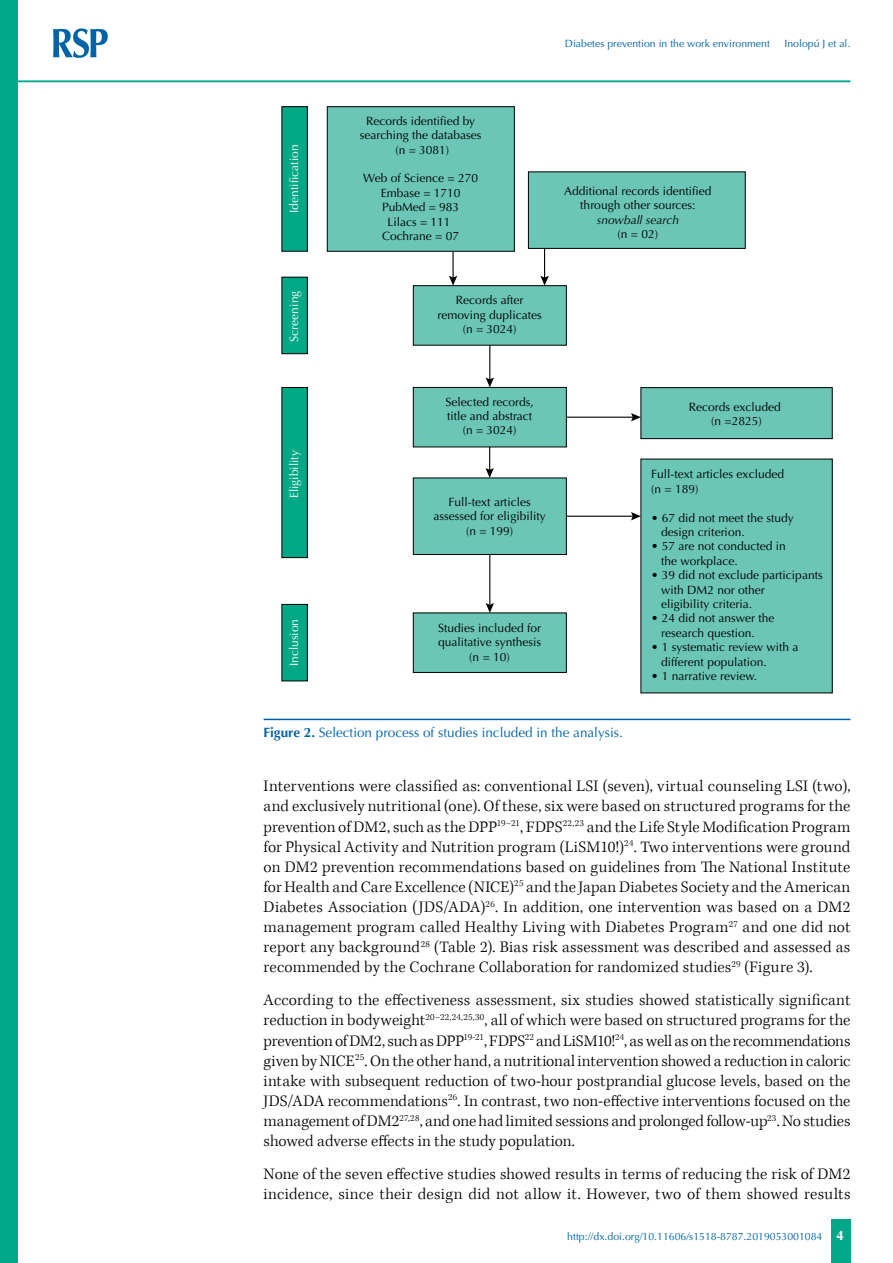
<style>
.page{position:relative;width:893px;height:1263px;background:#fff}
.page>*{position:absolute;margin:0;border:0;box-sizing:border-box;transform-origin:0 0}
.t1{font:300 16.5px/20.1px "Kepler Std";letter-spacing:.01em;color:#000;text-align:justify}
.t2{font:13.5px "Optima LT Std";color:#0063a7}
.t3{font:700 13.5px "Optima LT Std";color:#fff}
.t4{font:12px/14.4px "Optima";color:#000;text-align:center}
.t5{font:12px "Optima";color:#fff}
.t6{font:italic 12px "Optima";color:#000}
.t7{font:10.5px "Optima LT Std";color:#0063a7}
.s1{font-weight:700}
</style>
<div class="page">
<div style="left:831px;top:1220px;width:20px;height:43px;background:#00a788"></div>
<div style="left:0;top:0;width:18px;height:1263px;background:#00a788"></div>
<svg style="left:53px;top:28px;width:55px;height:30px"></svg>
<hr style="left:18px;top:80px;width:832px;height:2px;background:#00a788">
<hr style="left:264px;top:719px;width:586px;height:1px;background:#0063a7">
<hr style="left:544px;top:248px;width:1px;height:31px;background:#000">
<svg style="left:540px;top:276px;width:9px;height:9px"></svg>
<hr style="left:452px;top:251px;width:2px;height:28px;background:#000">
<svg style="left:449px;top:276px;width:8px;height:9px"></svg>
<hr style="left:489px;top:345px;width:1px;height:36px;background:#000">
<svg style="left:486px;top:378px;width:8px;height:9px"></svg>
<svg style="left:485px;top:447px;width:9px;height:31px"></svg>
<hr style="left:489px;top:554px;width:1px;height:52px;background:#000">
<svg style="left:486px;top:603px;width:8px;height:9px"></svg>
<hr style="left:566px;top:516px;width:68px;height:1px;background:#000">
<svg style="left:631px;top:512px;width:9px;height:8px"></svg>
<hr style="left:566px;top:417px;width:68px;height:1px;background:#000">
<svg style="left:631px;top:413px;width:9px;height:8px"></svg>
<div style="left:327px;top:106px;width:188px;height:146px;background:#6bc6b6;border:1px solid #000"></div>
<div style="left:413px;top:285px;width:154px;height:61px;background:#6bc6b6;border:1px solid #000"></div>
<div style="left:413px;top:387px;width:154px;height:60px;background:#6bc6b6;border:1px solid #000"></div>
<div style="left:413px;top:612px;width:154px;height:61px;background:#6bc6b6;border:1px solid #000"></div>
<div style="left:413px;top:478px;width:154px;height:77px;background:#6bc6b6;border:1px solid #000"></div>
<div style="left:528px;top:171px;width:218px;height:78px;background:#6bc6b6;border:1px solid #000"></div>
<div style="left:640px;top:387px;width:193px;height:52px;background:#6bc6b6;border:1px solid #000"></div>
<div style="left:641px;top:459px;width:191px;height:234px;background:#6bc6b6"></div>
<div style="left:282px;top:107px;width:25px;height:144px;background:#00a886"></div>
<div style="left:281px;top:106px;width:27px;height:146px;border:1px solid #000"></div>
<div style="left:282px;top:277px;width:25px;height:77px;background:#00a886"></div>
<div style="left:281px;top:277px;width:27px;height:77px;border:1px solid #000"></div>
<div style="left:282px;top:387px;width:25px;height:171px;background:#00a886"></div>
<div style="left:281px;top:387px;width:27px;height:171px;border:1px solid #000"></div>
<div style="left:282px;top:604px;width:25px;height:77px;background:#00a886"></div>
<div style="left:281px;top:604px;width:27px;height:77px;border:1px solid #000"></div>
<p class="t5" style="left:287px;top:213px;width:70px;rotate:-90deg">Identification</p>
<p class="t5" style="left:287px;top:341px;width:52px;rotate:-90deg">Screening</p>
<p class="t5" style="left:287px;top:498px;width:50px;rotate:-90deg">Eligibility</p>
<p class="t5" style="left:287px;top:666px;width:49px;rotate:-90deg">Inclusion</p>
<p class="t7" style="left:565px;top:37px;width:207px">Diabetes prevention in the work environment</p>
<p class="t7" style="left:784px;top:37px;width:67px">Inolopú J et al.</p>
<p class="t4" style="left:360px;top:114px;width:123px">Records identified by searching the databases (n = 3081)</p>
<p class="t4" style="left:363px;top:171px;width:116px">Web of Science = 270<br>Embase = 1710<br>PubMed = 983<br>Lilacs = 111<br>Cochrane = 07</p>
<p class="t4" style="left:437px;top:293px;width:106px">Records after removing duplicates (n = 3024)</p>
<p class="t4" style="left:564px;top:184px;width:149px">Additional records identified through other sources:</p>
<p class="t6" style="left:597px;top:212px;width:84px">snowball search</p>
<p class="t4" style="left:618px;top:227px;width:42px">(n = 02)</p>
<p class="t4" style="left:446px;top:394px;width:90px">Selected records, title and abstract (n = 3024)</p>
<p class="t4" style="left:689px;top:400px;width:94px">Records excluded (n =2825)</p>
<p class="t4" style="left:434px;top:495px;width:114px">Full-text articles assessed for eligibility (n = 199)</p>
<p class="t4" style="left:438px;top:621px;width:105px">Studies included for qualitative synthesis (n = 10)</p>
<p class="t4" style="left:651px;top:467px;width:134px;text-align:left">Full-text articles excluded (n = 189)</p>
<p class="t4" style="left:661px;top:510px;width:134px;text-align:left;text-indent:-10px">• 67 did not meet the study design criterion.</p>
<p class="t4" style="left:661px;top:539px;width:126px;text-align:left;text-indent:-10px">• 57 are not conducted in the workplace.</p>
<p class="t4" style="left:661px;top:568px;width:163px;text-align:left;text-indent:-10px">• 39 did not exclude participants with DM2 nor other<br>eligibility criteria.</p>
<p class="t4" style="left:661px;top:611px;width:115px;text-align:left;text-indent:-10px">• 24 did not answer the research question.</p>
<p class="t4" style="left:661px;top:640px;width:139px;text-align:left;text-indent:-10px">• 1 systematic review with a different population.</p>
<p class="t4" style="left:651px;top:669px;width:107px">• 1 narrative review.</p>
<p class="t2" style="left:264px;top:725px;width:361px"><span class="s1">Figure 2.</span> Selection process of studies included in the analysis.</p>
<p class="t1" style="left:264px;top:777px;width:588px">Interventions were classified as: conventional LSI (seven), virtual counseling LSI (two), and exclusively nutritional (one). Of these, six were based on structured programs for the prevention of DM2, such as the DPP<sup>19–21</sup>, FDPS<sup>22,23</sup> and the Life Style Modification Program for Physical Activity and Nutrition program (LiSM10!)<sup>24</sup>. Two interventions were ground on DM2 prevention recommendations based on guidelines from The National Institute for Health and Care Excellence (NICE)<sup>25</sup> and the Japan Diabetes Society and the American Diabetes Association (JDS/ADA)<sup>26</sup>. In addition, one intervention was based on a DM2 management program called Healthy Living with Diabetes Program<sup>27</sup> and one did not report any background<sup>28</sup> (Table 2). Bias risk assessment was described and assessed as recommended by the Cochrane Collaboration for randomized studies<sup>29</sup> (Figure 3).</p>
<p class="t1" style="left:264px;top:991px;width:588px">According to the effectiveness assessment, six studies showed statistically significant reduction in bodyweight<sup>20–22,24,25,30</sup>, all of which were based on structured programs for the prevention of DM2, such as DPP<sup>19-21</sup>, FDPS<sup>22</sup> and LiSM10!<sup>24</sup>, as well as on the recommendations given by NICE<sup>25</sup>. On the other hand, a nutritional intervention showed a reduction in caloric intake with subsequent reduction of two-hour postprandial glucose levels, based on the JDS/ADA recommendations<sup>26</sup>. In contrast, two non-effective interventions focused on the management of DM2<sup>27,28</sup>, and one had limited sessions and prolonged follow-up<sup>23</sup>. No studies showed adverse effects in the study population.</p>
<p class="t1" style="left:264px;top:1164px;width:588px">None of the seven effective studies showed results in terms of reducing the risk of DM2 incidence, since their design did not allow it. However, two of them showed results</p>
<p class="t7" style="left:567px;top:1230px;width:257px">http://dx.doi.org/10.11606/s1518-8787.2019053001084</p>
<p class="t3" style="left:836px;top:1228px;width:9px">4</p>
</div>
